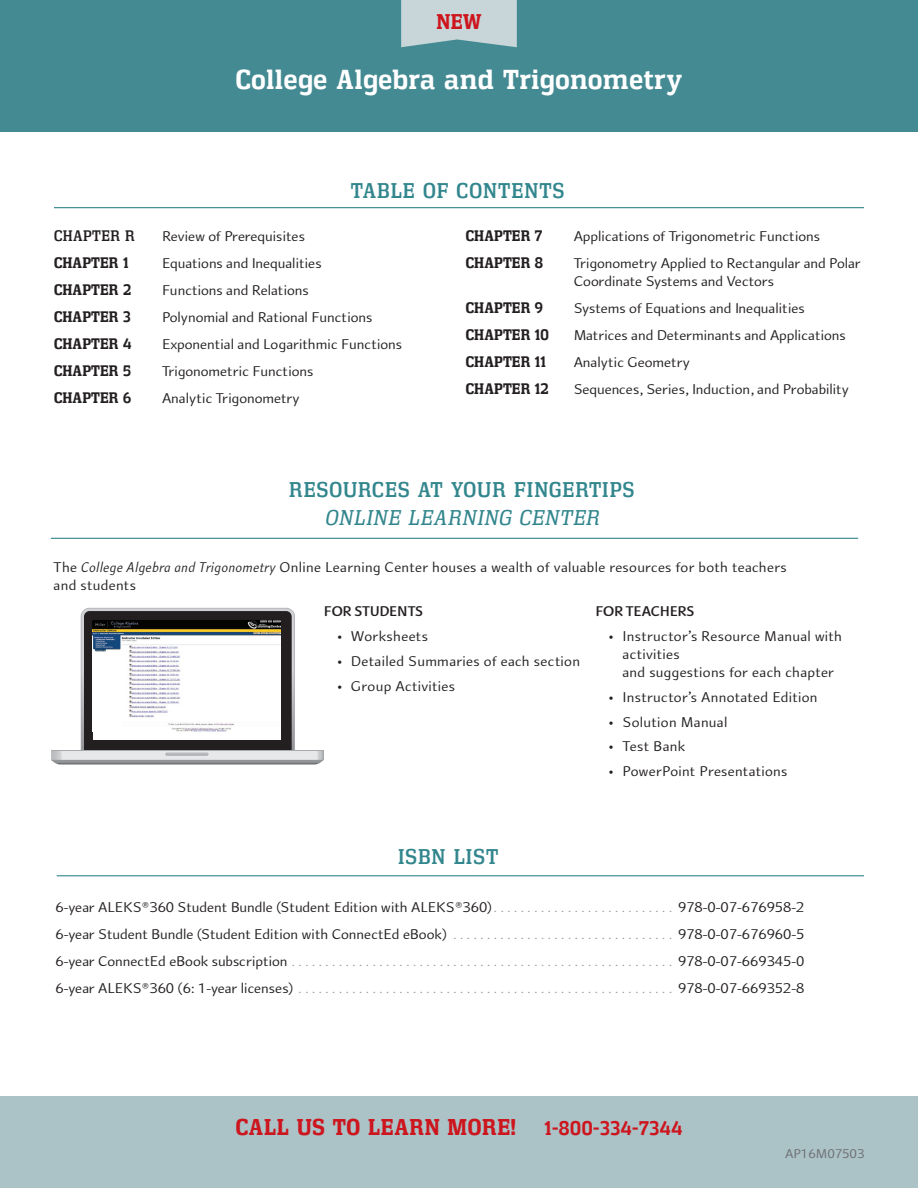
<style>
.page{position:relative;width:918px;height:1188px;background:#fff}
.page>*{position:absolute;margin:0;border:0;box-sizing:border-box;transform-origin:0 0}
.t1{font:700 27px "Vectipede Rg";letter-spacing:.03em;color:#fff}
.t2{font:700 22.5px "Vectipede Rg";letter-spacing:.03em;color:#cd151d}
.t3{font:21px "Vectipede Rg";letter-spacing:.05em;color:#32868d}
.t4{font:italic 21px "Vectipede Bk";letter-spacing:.05em;color:#32868d}
.t5{font:700 21px "Vectipede Rg";color:#cd151d}
.t6{font:700 19.5px "Vectipede Rg";letter-spacing:.03em;color:#cd151d}
.t7{font:15px/18px "Arum Sans";letter-spacing:.01em;color:#231f20}
.t8{font:700 15px "Vectipede Rg";letter-spacing:.01em;color:#231f20}
.t9{font:700 15px "Arum Sans";letter-spacing:-.02em;color:#231f20}
.t10{font:15px "Vectipede Rg";letter-spacing:.03em;color:#231f20}
.t11{font:13.5px "Arum Sans";color:#6c6d70}
.s1{font-style:italic}
.s2{font-weight:300;color:#939598}
</style>
<div class="page">
<div style="left:0;top:1096px;width:918px;height:92px;background:#abc2c7"></div>
<hr style="left:54px;top:207px;width:810px;height:1px;background:#32868d">
<hr style="left:57px;top:875px;width:807px;height:1px;background:#32868d">
<div style="left:0;top:0;width:918px;height:131px;background:#448a92"></div>
<svg style="left:401px;top:0;width:116px;height:47px;background:#bdcfd3"></svg>
<hr style="left:51px;top:538px;width:807px;height:1px;background:#32868d">
<svg style="left:51px;top:608px;width:273px;height:156px"></svg>
<div style="left:93px;top:620px;width:188px;height:120px;background:#fff"></div>
<img style="left:93px;top:620px;width:188px;height:112px">
<h3 class="t5" style="left:436px;top:9px;width:47px">NEW</h3>
<h1 class="t1" style="left:236px;top:63px;width:448px">College Algebra and Trigonometry</h1>
<h3 class="t3" style="left:351px;top:178px;width:215px">TABLE OF CONTENTS</h3>
<p class="t10" style="left:54px;top:227px;width:82px">CHAPTER R</p>
<p class="t7" style="left:162px;top:228px;width:144px">Review of Prerequisites</p>
<p class="t8" style="left:54px;top:254px;width:76px">CHAPTER 1</p>
<p class="t7" style="left:162px;top:255px;width:161px">Equations and Inequalities</p>
<p class="t8" style="left:54px;top:281px;width:79px">CHAPTER 2</p>
<p class="t7" style="left:162px;top:282px;width:148px">Functions and Relations</p>
<p class="t8" style="left:54px;top:308px;width:78px">CHAPTER 3</p>
<p class="t7" style="left:162px;top:309px;width:212px">Polynomial and Rational Functions</p>
<p class="t8" style="left:54px;top:335px;width:79px">CHAPTER 4</p>
<p class="t7" style="left:162px;top:336px;width:241px">Exponential and Logarithmic Functions</p>
<p class="t8" style="left:54px;top:362px;width:79px">CHAPTER 5</p>
<p class="t7" style="left:162px;top:363px;width:153px">Trigonometric Functions</p>
<p class="t8" style="left:54px;top:389px;width:79px">CHAPTER 6</p>
<p class="t7" style="left:162px;top:390px;width:139px">Analytic Trigonometry</p>
<p class="t8" style="left:466px;top:227px;width:78px">CHAPTER 7</p>
<p class="t7" style="left:574px;top:228px;width:248px">Applications of Trigonometric Functions</p>
<p class="t8" style="left:466px;top:254px;width:79px">CHAPTER 8</p>
<p class="t7" style="left:574px;top:255px;width:288px">Trigonometry Applied to Rectangular and Polar<br>Coordinate Systems and Vectors</p>
<p class="t8" style="left:466px;top:299px;width:79px">CHAPTER 9</p>
<p class="t7" style="left:574px;top:300px;width:232px">Systems of Equations and Inequalities</p>
<p class="t8" style="left:466px;top:326px;width:85px">CHAPTER 10</p>
<p class="t7" style="left:574px;top:327px;width:273px">Matrices and Determinants and Applications</p>
<p class="t8" style="left:466px;top:353px;width:82px">CHAPTER 11</p>
<p class="t7" style="left:574px;top:354px;width:118px">Analytic Geometry</p>
<p class="t8" style="left:466px;top:380px;width:84px">CHAPTER 12</p>
<p class="t7" style="left:574px;top:381px;width:277px">Sequences, Series, Induction, and Probability</p>
<h3 class="t3" style="left:289px;top:477px;width:347px">RESOURCES AT YOUR FINGERTIPS</h3>
<h3 class="t4" style="left:325px;top:505px;width:276px">ONLINE LEARNING CENTER</h3>
<p class="t7" style="left:54px;top:558px;width:735px">The <span class="s1">College Algebra and Trigonometry</span> Online Learning Center houses a wealth of valuable resources for both teachers and students</p>
<p class="t9" style="left:324px;top:603px;width:101px">FOR STUDENTS</p>
<p class="t7" style="left:337px;top:628px;width:92px">• Worksheets</p>
<p class="t7" style="left:337px;top:652px;width:244px">• Detailed Summaries of each section</p>
<p class="t7" style="left:337px;top:677px;width:119px">• Group Activities</p>
<p class="t9" style="left:595px;top:603px;width:101px">FOR TEACHERS</p>
<p class="t7" style="left:622px;top:628px;width:221px;text-indent:-14px">• Instructor’s Resource Manual with activities<br>and suggestions for each chapter</p>
<p class="t7" style="left:609px;top:688px;width:210px">• Instructor’s Annotated Edition</p>
<p class="t7" style="left:609px;top:713px;width:120px">• Solution Manual</p>
<p class="t7" style="left:609px;top:738px;width:78px">• Test Bank</p>
<p class="t7" style="left:609px;top:763px;width:180px">• PowerPoint Presentations</p>
<h3 class="t3" style="left:398px;top:844px;width:102px">ISBN LIST</h3>
<p class="t7" style="left:56px;top:893px;width:751px;line-height:27px;text-align:justify">6-year ALEKS®360 Student Bundle (Student Edition with ALEKS®360) <span class="s2">. . . . . . . . . . . . . . . . . . . . . . . . . . .</span> 978-0-07-676958-2<br>6-year Student Bundle (Student Edition with ConnectEd eBook) <span class="s2">. . . . . . . . . . . . . . . . . . . . . . . . . . . . . . . . .</span> 978-0-07-676960-5<br>6-year ConnectEd eBook subscription <span class="s2">. . . . . . . . . . . . . . . . . . . . . . . . . . . . . . . . . . . . . . . . . . . . . . . . . . . . . . . . .</span> 978-0-07-669345-0<br>6-year ALEKS®360 (6: 1-year licenses) <span class="s2">. . . . . . . . . . . . . . . . . . . . . . . . . . . . . . . . . . . . . . . . . . . . . . . . . . . . . . . .</span> 978-0-07-669352-8</p>
<h2 class="t2" style="left:236px;top:1114px;width:282px">CALL US TO LEARN MORE!</h2>
<h3 class="t6" style="left:544px;top:1117px;width:139px">1-800-334-7344</h3>
<p class="t11" style="left:785px;top:1146px;width:81px">AP16M07503</p>
</div>
